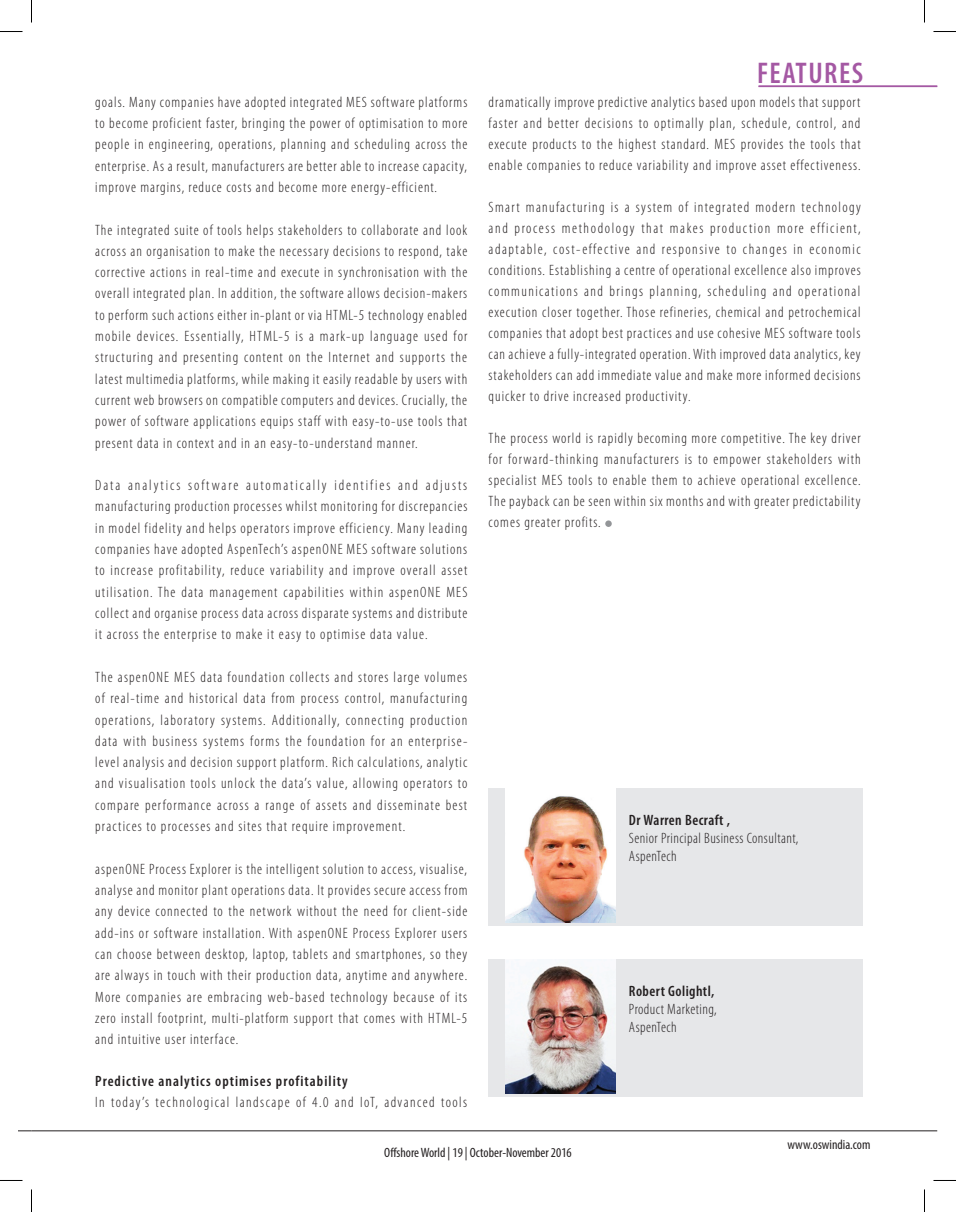
<style>
.page{position:relative;width:956px;height:1212px;background:#fff}
.page>*{position:absolute;margin:0;border:0;box-sizing:border-box;transform-origin:0 0}
.t1{font:600 condensed 30px "Myriad Pro";letter-spacing:.05em;color:#a458a3}
.Bulet{font:300 condensed 15px/21.3px "Myriad Pro";letter-spacing:.07em;color:#231f20;text-align:justify}
.Bulet-2{font:300 condensed 15px "Myriad Pro";letter-spacing:.03em;color:#231f20}
.Bulet-3{font:300 condensed 15px "Myriad Pro";letter-spacing:.095em;color:#231f20}
.Bulet-4{font:600 condensed 15px "Myriad Pro";letter-spacing:.07em;color:#231f20}
.Bulet-5{font:600 condensed 15px "Myriad Pro";letter-spacing:.03em;color:#231f20}
.t2{font:condensed 13.5px "Myriad Pro";color:#231f20}
</style>
<div class="page">
<hr style="left:32px;top:1130px;width:905px;height:1px;background:#231f20">
<svg style="left:19px;top:1130px;width:12px;height:1px"></svg>
<hr style="left:759px;top:85px;width:178px;height:2px;background:#a458a3">
<div style="left:605px;top:520px;width:7px;height:7px;background:#939598;border-radius:50%"></div>
<div style="left:489px;top:959px;width:374px;height:137px;background:#e6e7e9"></div>
<div style="left:489px;top:788px;width:374px;height:137px;background:#e6e7e9"></div>
<img style="left:505px;top:959px;width:111px;height:133px">
<img style="left:505px;top:788px;width:111px;height:133px">
<svg style="left:0;top:31px;width:22px;height:1px"></svg>
<svg style="left:933px;top:31px;width:23px;height:1px"></svg>
<svg style="left:31px;top:0;width:1px;height:23px"></svg>
<svg style="left:31px;top:1189px;width:1px;height:22px"></svg>
<svg style="left:924px;top:0;width:1px;height:23px"></svg>
<svg style="left:924px;top:1189px;width:1px;height:22px"></svg>
<p class="Bulet" style="left:95px;top:91px;width:374px">goals. Many companies have adopted integrated MES software platforms to become proficient faster, bringing the power of optimisation to more people in engineering, operations, planning and scheduling across the enterprise. As a result, manufacturers are better able to increase capacity, improve margins, reduce costs and become more energy-efficient.</p>
<p class="Bulet" style="left:95px;top:219px;width:374px">The integrated suite of tools helps stakeholders to collaborate and look across an organisation to make the necessary decisions to respond, take corrective actions in real-time and execute in synchronisation with the overall integrated plan. In addition, the software allows decision-makers to perform such actions either in-plant or via HTML-5 technology enabled mobile devices. Essentially, HTML-5 is a mark-up language used for structuring and presenting content on the Internet and supports the latest multimedia platforms, while making it easily readable by users with current web browsers on compatible computers and devices. Crucially, the power of software applications equips staff with easy-to-use tools that present data in context and in an easy-to-understand manner.</p>
<p class="Bulet" style="left:95px;top:474px;width:374px">Data analytics software automatically identifies and adjusts manufacturing production processes whilst monitoring for discrepancies in model fidelity and helps operators improve efficiency. Many leading companies have adopted AspenTech’s aspenONE MES software solutions to increase profitability, reduce variability and improve overall asset utilisation. The data management capabilities within aspenONE MES collect and organise process data across disparate systems and distribute it across the enterprise to make it easy to optimise data value.</p>
<p class="Bulet" style="left:95px;top:666px;width:374px">The aspenONE MES data foundation collects and stores large volumes of real-time and historical data from process control, manufacturing operations, laboratory systems. Additionally, connecting production data with business systems forms the foundation for an enterprise&shy;level analysis and decision support platform. Rich calculations, analytic and visualisation tools unlock the data’s value, allowing operators to compare performance across a range of assets and disseminate best practices to processes and sites that require improvement.</p>
<p class="Bulet" style="left:95px;top:857px;width:374px">aspenONE Process Explorer is the intelligent solution to access, visualise, analyse and monitor plant operations data. It provides secure access from any device connected to the network without the need for client-side add-ins or software installation. With aspenONE Process Explorer users can choose between desktop, laptop, tablets and smartphones, so they are always in touch with their production data, anytime and anywhere.<br>More companies are embracing web-based technology because of its zero install footprint, multi-platform support that comes with HTML-5 and intuitive user interface.</p>
<p class="Bulet-4" style="left:95px;top:1071px;width:254px">Predictive analytics optimises profitability</p>
<p class="Bulet-3" style="left:95px;top:1093px;width:374px">In today’s technological landscape of 4.0 and IoT, advanced tools</p>
<h1 class="t1" style="left:757px;top:55px;width:108px">FEATURES</h1>
<p class="Bulet" style="left:489px;top:91px;width:374px">dramatically improve predictive analytics based upon models that support faster and better decisions to optimally plan, schedule, control, and execute products to the highest standard. MES provides the tools that enable companies to reduce variability and improve asset effectiveness.</p>
<p class="Bulet" style="left:489px;top:196px;width:374px">Smart manufacturing is a system of integrated modern technology and process methodology that makes production more efficient, adaptable, cost-effective and responsive to changes in economic conditions. Establishing a centre of operational excellence also improves communications and brings planning, scheduling and operational execution closer together. Those refineries, chemical and petrochemical companies that adopt best practices and use cohesive MES software tools can achieve a fully-integrated operation. With improved data analytics, key stakeholders can add immediate value and make more informed decisions quicker to drive increased productivity.</p>
<p class="Bulet" style="left:489px;top:427px;width:374px">The process world is rapidly becoming more competitive. The key driver for forward-thinking manufacturers is to empower stakeholders with specialist MES tools to enable them to achieve operational excellence.<br>The payback can be seen within six months and with greater predictability comes greater profits.</p>
<p class="Bulet-5" style="left:629px;top:810px;width:103px">Dr Warren Becraft ,</p>
<p class="Bulet-2" style="left:629px;top:828px;width:171px">Senior Principal Business Consultant,</p>
<p class="Bulet-2" style="left:629px;top:846px;width:49px">AspenTech</p>
<p class="Bulet-5" style="left:629px;top:981px;width:87px">Robert Golightl,</p>
<p class="Bulet-2" style="left:629px;top:999px;width:89px">Product Marketing,</p>
<p class="Bulet-2" style="left:629px;top:1017px;width:49px">AspenTech</p>
<p class="t2" style="left:384px;top:1143px;width:189px">Offshore World | 19 | October-November 2016</p>
<p class="t2" style="left:787px;top:1136px;width:85px">www.oswindia.com</p>
</div>
